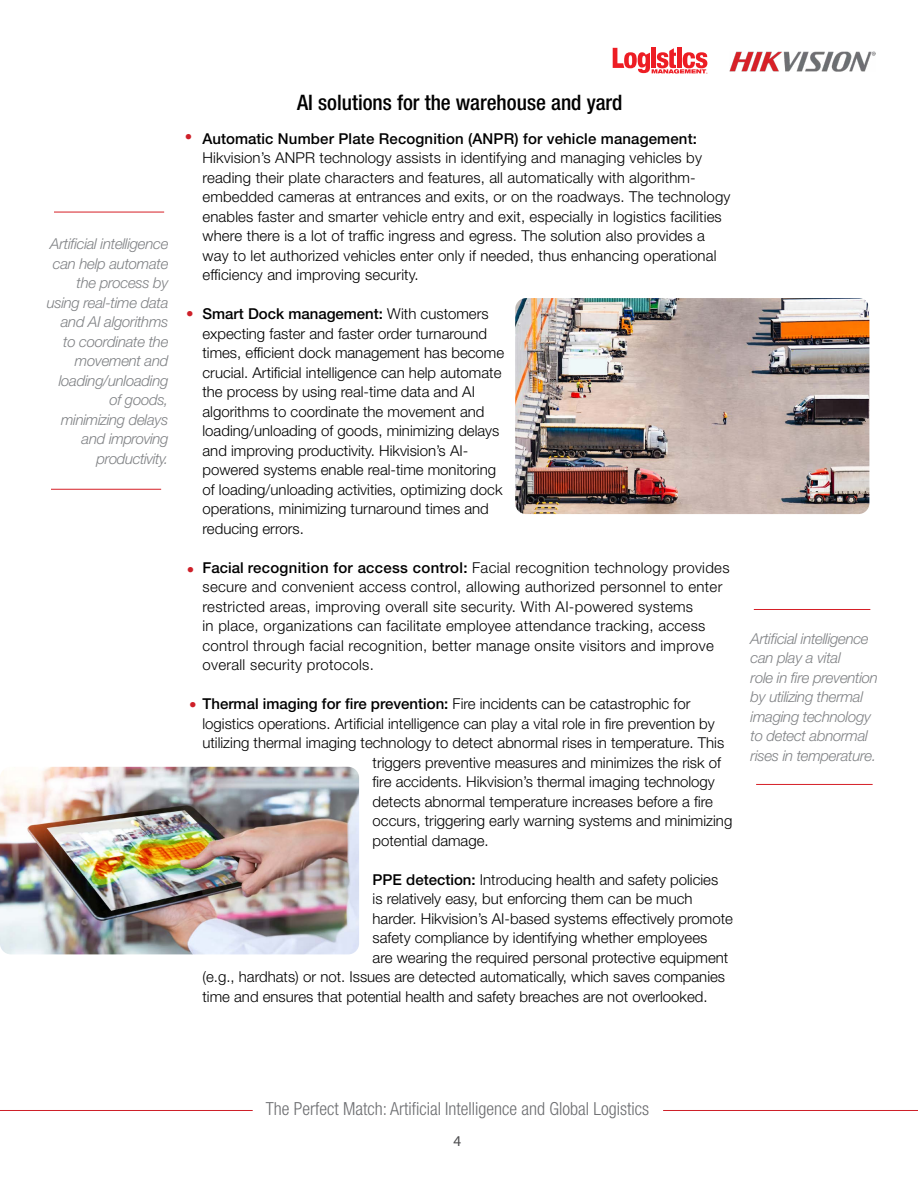
<style>
.page{position:relative;width:918px;height:1188px;background:#fff}
.page>*{position:absolute;margin:0;border:0;box-sizing:border-box;transform-origin:0 0}
.t1{font:500 condensed 21.3px "Helvetica Neue LT Std";color:#000}
.t2{font:300 condensed 18px "Helvetica Neue LT Std";color:#6d6e71}
.t3{font:300 15px/19.5px "Helvetica Neue LT Std";color:#000}
.t4{font:300 15px/19.5px "Helvetica Neue LT Std";letter-spacing:.02em;color:#000}
.t5{font:italic 300 15px/19.5px "Helvetica Neue LT Std";letter-spacing:-.02em;color:#808285;text-align:right}
.t6{font:500 15px "Helvetica Neue LT Std";letter-spacing:.01em;color:#000}
.t7{font:300 15px "Helvetica Neue LT Std";color:#ce2029}
.t8{font:15px "Myriad Pro";color:#4d4d4f}
.t9{font:1.95px "Helvetica";color:#ed1d24}
.s1{font-weight:500}
.s2{color:#ce2029}
</style>
<div class="page">
<hr style="left:0;top:1110px;width:253px;height:1px;background:#ce2029">
<img style="left:730px;top:52px;width:145px;height:19px">
<svg style="left:613px;top:47px;width:94px;height:27px"></svg>
<hr style="left:663px;top:1110px;width:255px;height:1px;background:#ce2029">
<img style="left:0;top:767px;width:359px;height:187px">
<img style="left:515px;top:298px;width:354px;height:216px">
<hr style="left:54px;top:212px;width:110px;height:1px;background:#d61f26">
<hr style="left:51px;top:489px;width:110px;height:1px;background:#d61f26">
<hr style="left:754px;top:609px;width:116px;height:1px;background:#d61f26">
<hr style="left:756px;top:784px;width:117px;height:1px;background:#d61f26">
<p class="t5" style="left:47px;top:234px;width:123px">Artificial intelligence can help automate the process by using real-time data and AI algorithms to coordinate the movement and loading/unloading of goods, minimizing delays and improving productivity.</p>
<h1 class="t1" style="left:297px;top:90px;width:327px">AI solutions for the warehouse and yard</h1>
<p class="t9" style="left:706px;top:71px;width:3px">®</p>
<p class="t6" style="left:202px;top:129px;width:496px">Automatic Number Plate Recognition (ANPR) for vehicle management:</p>
<p class="t3" style="left:202px;top:148px;width:529px">Hikvision’s ANPR technology assists in identifying and managing vehicles by reading their plate characters and features, all automatically with algorithm&shy;embedded cameras at entrances and exits, or on the roadways. The technology enables faster and smarter vehicle entry and exit, especially in logistics facilities where there is a lot of traffic ingress and egress. The solution also provides a way to let authorized vehicles enter only if needed, thus enhancing operational efficiency and improving security.</p>
<p class="t3" style="left:202px;top:304px;width:303px"><span class="s1">Smart Dock management:</span> With customers expecting faster and faster order turnaround times, efficient dock management has become crucial. Artificial intelligence can help automate the process by using real-time data and AI algorithms to coordinate the movement and loading/unloading of goods, minimizing delays and improving productivity. Hikvision’s AI&shy;powered systems enable real-time monitoring of loading/unloading activities, optimizing dock operations, minimizing turnaround times and reducing errors.</p>
<p class="t4" style="left:202px;top:557px;width:529px"><span class="s1">Facial recognition for access control:</span> Facial recognition technology provides secure and convenient access control, allowing authorized personnel to enter restricted areas, improving overall site security. With AI-powered systems<br>in place, organizations can facilitate employee attendance tracking, access control through facial recognition, better manage onsite visitors and improve overall security protocols.</p>
<p class="t3" style="left:189px;top:694px;width:503px"><span class="s2">•</span> <span class="s1">Thermal imaging for fire prevention:</span> Fire incidents can be catastrophic for</p>
<p class="t3" style="left:202px;top:713px;width:514px">logistics operations. Artificial intelligence can play a vital role in fire prevention by</p>
<p class="t3" style="left:202px;top:733px;width:523px">utilizing thermal imaging technology to detect abnormal rises in temperature. This</p>
<p class="t3" style="left:373px;top:752px;width:350px">triggers preventive measures and minimizes the risk of</p>
<p class="t3" style="left:373px;top:772px;width:344px">fire accidents. Hikvision’s thermal imaging technology</p>
<p class="t3" style="left:373px;top:791px;width:342px">detects abnormal temperature increases before a fire</p>
<p class="t3" style="left:373px;top:811px;width:361px">occurs, triggering early warning systems and minimizing</p>
<p class="t3" style="left:373px;top:830px;width:118px">potential damage.</p>
<p class="t3" style="left:373px;top:869px;width:347px"><span class="s1">PPE detection:</span> Introducing health and safety policies</p>
<p class="t3" style="left:373px;top:889px;width:322px">is relatively easy, but enforcing them can be much</p>
<p class="t3" style="left:373px;top:908px;width:362px">harder. Hikvision’s AI-based systems effectively promote</p>
<p class="t3" style="left:373px;top:928px;width:336px">safety compliance by identifying whether employees</p>
<p class="t3" style="left:373px;top:947px;width:357px">are wearing the required personal protective equipment</p>
<p class="t3" style="left:202px;top:967px;width:524px">(e.g., hardhats) or not. Issues are detected automatically, which saves companies</p>
<p class="t3" style="left:202px;top:986px;width:507px">time and ensures that potential health and safety breaches are not overlooked.</p>
<p class="t7" style="left:185px;top:128px;width:9px">•</p>
<p class="t7" style="left:186px;top:305px;width:9px">•</p>
<p class="t7" style="left:187px;top:560px;width:9px">•</p>
<p class="t5" style="left:751px;top:628px;width:129px;text-align:left">Artificial intelligence can play a vital<br>role in fire prevention by utilizing thermal imaging technology to detect abnormal rises in temperature.</p>
<p class="t2" style="left:266px;top:1098px;width:385px">The Perfect Match: Artificial Intelligence and Global Logistics</p>
<p class="t8" style="left:454px;top:1132px;width:9px">4</p>
</div>
